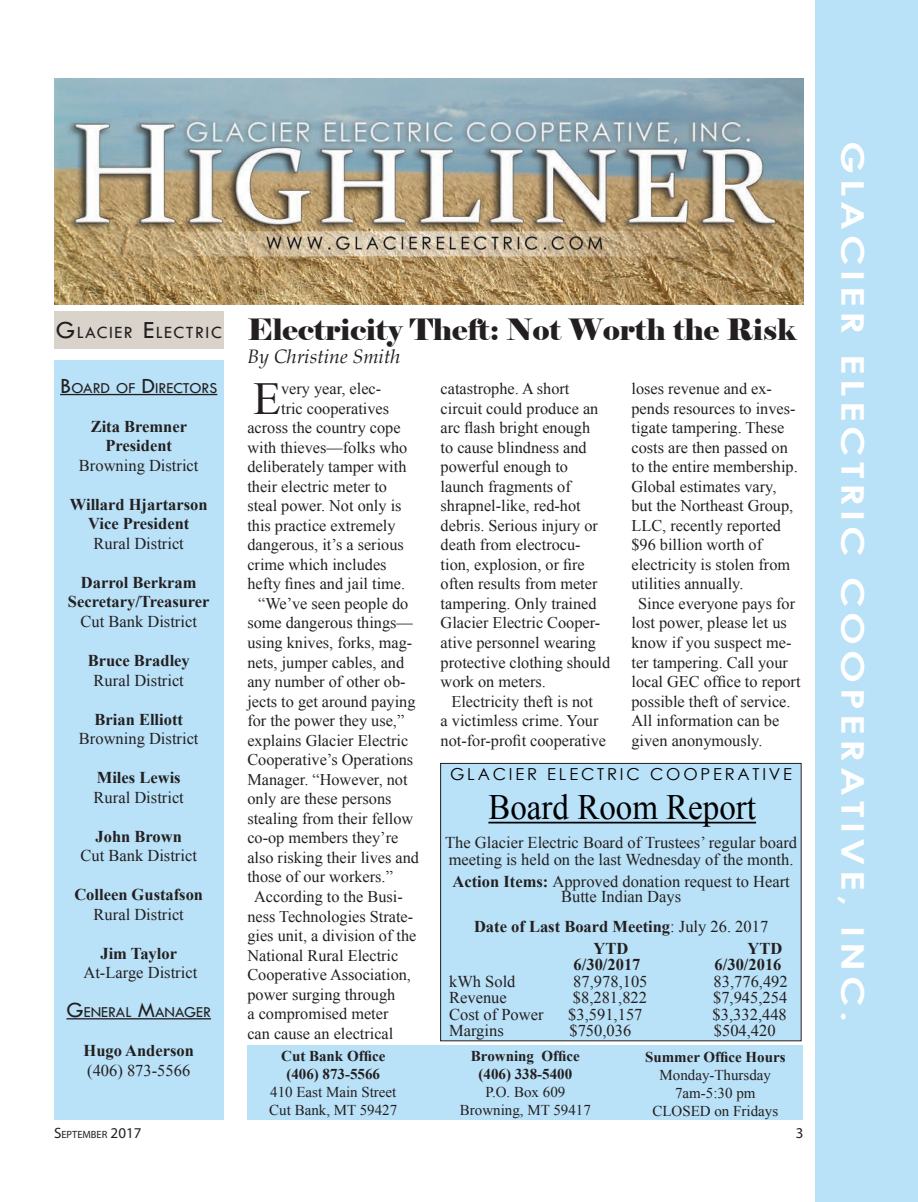
<style>
.page{position:relative;width:918px;height:1202px;background:#fff}
.page>*{position:absolute;margin:0;border:0;box-sizing:border-box;transform-origin:0 0}
.t1{font:45.75px "Times New Roman";color:#231f20}
.t2{font:35.7px "Times New Roman";color:#000;scale:.93 1}
.t3{font:700 31.35px "Century Gothic";letter-spacing:.12em;color:#fff;scale:1.25 1}
.t4{font:29.25px "Elephant";color:#231f20}
.t5{font:italic 19.5px "Book Antiqua";color:#231f20}
.t6{font:17.85px "Tw Cen";letter-spacing:.085em;color:#231f20}
.t7{font:16.5px/16.5px "Times New Roman";color:#231f20}
.t8{font:700 16.5px "Times New Roman";color:#231f20}
.t9{font:16.5px "Century Gothic";letter-spacing:.17em;color:#000}
.t10{font:16.35px/19.5px "Times New Roman";color:#231f20}
.t11{font:15.75px "Tw Cen";color:#231f20}
.t12{font:15px "Times New Roman";color:#231f20}
.t13{font:700 15px "Times New Roman";color:#231f20}
.t14{font:15px "Myriad Pro";color:#231f20}
.t15{font:10.5px "Myriad Pro";color:#231f20}
.s1{font-size:25.5px}
.s2{font-size:22.5px}
.s3{font-weight:700}
.s4{font-weight:400}
.s5{font-size:15px}
</style>
<div class="page">
<img style="left:54px;top:78px;width:749px;height:226px">
<div style="left:815px;top:0;width:103px;height:1202px;background:#b9e1f7"></div>
<div style="left:54px;top:311px;width:169px;height:38px;background:#d9d3cc"></div>
<div style="left:54px;top:361px;width:169px;height:758px;background:#b9e1f7"></div>
<hr style="left:60px;top:394px;width:157px;height:1px;background:#231f20">
<hr style="left:66px;top:1018px;width:145px;height:1px;background:#231f20">
<div style="left:247px;top:1045px;width:556px;height:75px;background:#b9e1f7"></div>
<div style="left:441px;top:763px;width:360px;height:277px;background:#b9e1f7"></div>
<div style="left:440px;top:763px;width:361px;height:278px;border:1px solid #231f20"></div>
<hr style="left:488px;top:821px;width:268px;height:2px;background:#000">
<p class="t6" style="left:56px;top:322px;width:168px"><span class="s1">G</span>LACIER <span class="s1">E</span>LECTRIC</p>
<p class="t11" style="left:60px;top:378px;width:159px"><span class="s2">B</span>OARD OF <span class="s2">D</span>IRECTORS</p>
<p class="t8" style="left:91px;top:415px;width:98px">Zita Bremner</p>
<p class="t8" style="left:105px;top:434px;width:68px">President</p>
<p class="t7" style="left:79px;top:457px;width:121px">Browning District</p>
<p class="t8" style="left:70px;top:493px;width:139px">Willard Hjartarson</p>
<p class="t8" style="left:88px;top:512px;width:103px">Vice President</p>
<p class="t7" style="left:94px;top:535px;width:92px">Rural District</p>
<p class="t8" style="left:81px;top:571px;width:117px">Darrol Berkram</p>
<p class="t8" style="left:68px;top:590px;width:143px">Secretary/Treasurer</p>
<p class="t7" style="left:81px;top:613px;width:118px">Cut Bank District</p>
<p class="t8" style="left:88px;top:649px;width:104px">Bruce Bradley</p>
<p class="t7" style="left:94px;top:671px;width:92px">Rural District</p>
<p class="t8" style="left:95px;top:707px;width:90px">Brian Elliott</p>
<p class="t7" style="left:79px;top:730px;width:121px">Browning District</p>
<p class="t8" style="left:97px;top:766px;width:85px">Miles Lewis</p>
<p class="t7" style="left:94px;top:788px;width:92px">Rural District</p>
<p class="t8" style="left:96px;top:824px;width:88px">John Brown</p>
<p class="t7" style="left:81px;top:847px;width:118px">Cut Bank District</p>
<p class="t8" style="left:74px;top:883px;width:130px">Colleen Gustafson</p>
<p class="t7" style="left:94px;top:905px;width:92px">Rural District</p>
<p class="t8" style="left:100px;top:941px;width:78px">Jim Taylor</p>
<p class="t7" style="left:83px;top:964px;width:115px">At-Large District</p>
<p class="t11" style="left:66px;top:1002px;width:146px"><span class="s2">G</span>ENERAL <span class="s2">M</span>ANAGER</p>
<p class="t8" style="left:84px;top:1039px;width:112px">Hugo Anderson</p>
<p class="t7" style="left:87px;top:1061px;width:105px">(406) 873-5566</p>
<p class="t4" style="left:247px;top:311px;width:550px">Electricity Theft: Not Worth the Risk</p>
<p class="t5" style="left:247px;top:343px;width:154px">By Christine Smith</p>
<p class="t1" style="left:253px;top:367px;width:29px">E</p>
<p class="t10" style="left:281px;top:378px;width:102px">very year, elec-</p>
<p class="t10" style="left:281px;top:398px;width:110px">tric cooperatives</p>
<p class="t10" style="left:247px;top:417px;width:155px">across the country cope</p>
<p class="t10" style="left:247px;top:437px;width:162px">with thieves—folks who</p>
<p class="t10" style="left:247px;top:457px;width:161px">deliberately tamper with</p>
<p class="t10" style="left:247px;top:476px;width:141px">their electric meter to</p>
<p class="t10" style="left:247px;top:496px;width:156px">steal power. Not only is</p>
<p class="t10" style="left:247px;top:515px;width:150px">this practice extremely</p>
<p class="t10" style="left:247px;top:535px;width:158px">dangerous, it’s a serious</p>
<p class="t10" style="left:247px;top:554px;width:141px">crime which includes</p>
<p class="t10" style="left:247px;top:574px;width:159px">hefty fines and jail time.</p>
<p class="t10" style="left:247px;top:593px;width:173px;text-indent:11px">“We’ve seen people do some dangerous things— using knives, forks, mag&shy;nets, jumper cables, and any number of other ob&shy;jects to get around paying for the power they use,” explains Glacier Electric<br>Cooperative’s Operations<br>Manager. “However, not only are these persons stealing from their fellow co-op members they’re also risking their lives and those of our workers.”</p>
<p class="t10" style="left:247px;top:886px;width:171px;text-indent:7px">According to the Busi&shy;ness Technologies Strate&shy;gies unit, a division of the<br>National Rural Electric<br>Cooperative Association, power surging through<br>a compromised meter<br>can cause an electrical</p>
<p class="t13" style="left:281px;top:1045px;width:106px">Cut Bank Office</p>
<p class="t13" style="left:286px;top:1063px;width:95px">(406) 873-5566</p>
<p class="t12" style="left:270px;top:1082px;width:128px">410 East Main Street</p>
<p class="t12" style="left:269px;top:1100px;width:130px">Cut Bank, MT 59427</p>
<p class="t10" style="left:441px;top:378px;width:171px">catastrophe. A short circuit could produce an arc flash bright enough<br>to cause blindness and powerful enough to launch fragments of shrapnel-like, red-hot debris. Serious injury or death from electrocu&shy;tion, explosion, or fire often results from meter tampering. Only trained<br>Glacier Electric Cooper&shy;ative personnel wearing protective clothing should work on meters.</p>
<p class="t10" style="left:441px;top:691px;width:167px;text-align:center">Electricity theft is not<br>a victimless crime. Your not-for-profit cooperative</p>
<p class="t10" style="left:632px;top:378px;width:168px">loses revenue and ex&shy;pends resources to inves&shy;tigate tampering. These costs are then passed on to the entire membership.<br>Global estimates vary, but the Northeast Group,<br>LLC, recently reported $96 billion worth of electricity is stolen from utilities annually.</p>
<p class="t10" style="left:632px;top:593px;width:171px;text-indent:7px">Since everyone pays for lost power, please let us know if you suspect me&shy;ter tampering. Call your local GEC office to report possible theft of service.<br>All information can be given anonymously.</p>
<p class="t9" style="left:450px;top:762px;width:344px">GLACIER ELECTRIC COOPERATIVE</p>
<p class="t2" style="left:488px;top:782px;width:289px">Board Room Report</p>
<p class="t7" style="left:445px;top:834px;width:354px">The Glacier Electric Board of Trustees’ regular board meeting is held on the last Wednesday of the month.</p>
<p class="t7" style="left:453px;top:874px;width:339px;line-height:15px;text-align:center"><span class="s3">Action Items:</span> Approved donation request to Heart<br>Butte Indian Days</p>
<p class="t8" style="left:474px;top:915px;width:296px">Date of Last Board Meeting<span class="s4">: July 26. 2017</span></p>
<p class="t8" style="left:594px;top:936px;width:36px">YTD</p>
<p class="t8" style="left:747px;top:936px;width:36px">YTD</p>
<p class="t8" style="left:574px;top:953px;width:68px">6/30/2017</p>
<p class="t8" style="left:715px;top:953px;width:68px">6/30/2016</p>
<p class="t7" style="left:449px;top:972px;width:68px">kWh Sold</p>
<p class="t7" style="left:573px;top:972px;width:76px">87,978,105</p>
<p class="t7" style="left:714px;top:972px;width:76px">83,776,492</p>
<p class="t7" style="left:449px;top:989px;width:59px">Revenue</p>
<p class="t7" style="left:573px;top:989px;width:76px">$8,281,822</p>
<p class="t7" style="left:713px;top:989px;width:76px">$7,945,254</p>
<p class="t7" style="left:449px;top:1005px;width:96px">Cost of Power</p>
<p class="t7" style="left:568px;top:1005px;width:76px">$3,591,157</p>
<p class="t7" style="left:713px;top:1005px;width:76px">$3,332,448</p>
<p class="t7" style="left:449px;top:1022px;width:56px">Margins</p>
<p class="t7" style="left:569px;top:1022px;width:63px">$750,036</p>
<p class="t7" style="left:714px;top:1022px;width:63px">$504,420</p>
<p class="t13" style="left:471px;top:1045px;width:110px">Browning Office</p>
<p class="t13" style="left:479px;top:1063px;width:95px">(406) 338-5400</p>
<p class="t12" style="left:485px;top:1082px;width:82px">P.O. Box 609</p>
<p class="t12" style="left:460px;top:1100px;width:132px">Browning, MT 59417</p>
<p class="t13" style="left:645px;top:1046px;width:142px">Summer Office Hours</p>
<p class="t12" style="left:660px;top:1064px;width:113px">Monday-Thursday</p>
<p class="t12" style="left:675px;top:1082px;width:82px">7am-5:30 pm</p>
<p class="t12" style="left:652px;top:1100px;width:127px">CLOSED on Fridays</p>
<p class="t15" style="left:54px;top:1127px;width:89px"><span class="s5">S</span>EPTEMBER <span class="s5">2017</span></p>
<p class="t14" style="left:796px;top:1123px;width:9px">3</p>
<p class="t3" style="left:877px;top:141px;width:706px;rotate:90deg">GLACIER ELECTRIC COOPERATIVE, INC.</p>
</div>
